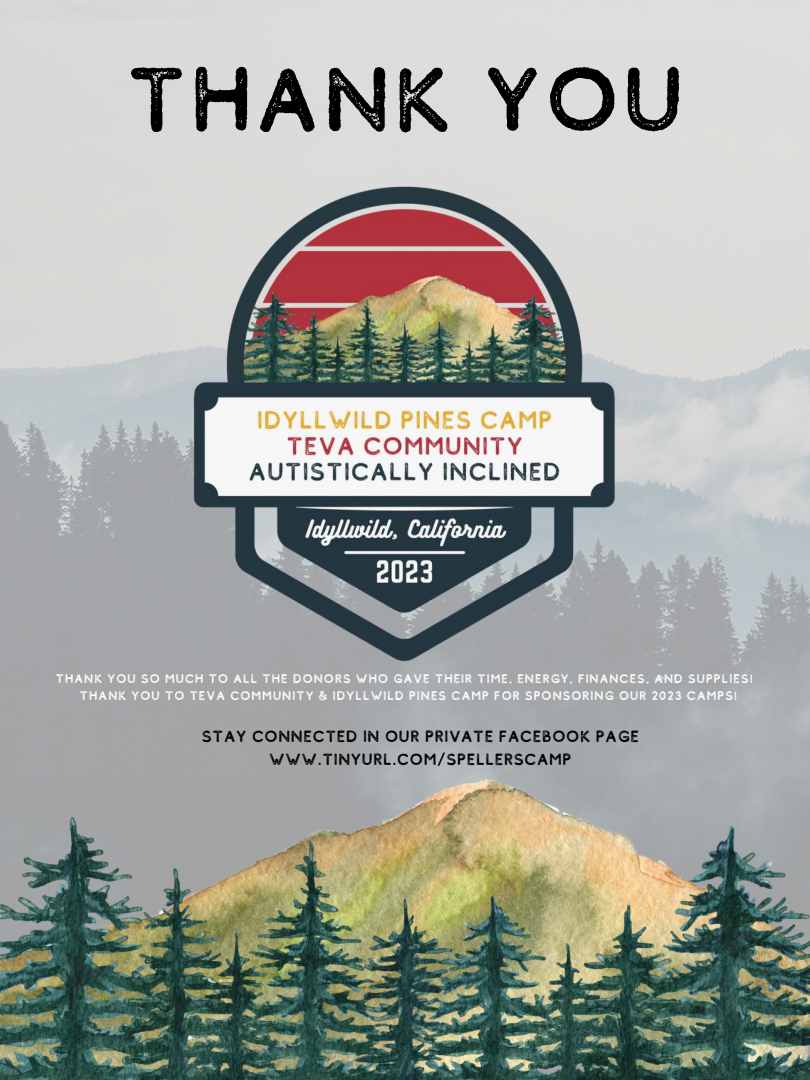
<style>
.page{position:relative;width:810px;height:1080px;background:#fff}
.page>*{position:absolute;margin:0;border:0;box-sizing:border-box;transform-origin:0 0}
.t1{font:91.25px "Comodo Stamp";color:#000}
.t2{font:16.25px/22.5px "Comodo Stamp";color:#000;text-align:center}
.t3{font:12.5px/16.4px "Comodo Stamp";letter-spacing:.035em;color:#fff}
</style>
<div class="page">
<img style="left:0;top:0;width:810px;height:779px">
<img style="left:0;top:779px;width:810px;height:39px">
<img style="left:0;top:818px;width:810px;height:262px">
<img style="left:158px;top:178px;width:494px;height:494px">
<h1 class="t1" style="left:124px;top:32px;width:563px">THANK YOU</h1>
<p class="t3" style="left:80px;top:670px;width:675px;text-indent:-24px">THANK YOU SO MUCH TO ALL THE DONORS WHO GAVE THEIR TIME, ENERGY, FINANCES, AND SUPPLIES!<br>THANK YOU TO TEVA COMMUNITY &amp; IDYLLWILD PINES CAMP FOR SPONSORING OUR 2023 CAMPS!</p>
<h2 class="t2" style="left:201px;top:724px;width:439px">STAY CONNECTED IN OUR PRIVATE FACEBOOK PAGE<br>WWW.TINYURL.COM/SPELLERSCAMP</h2>
</div>
